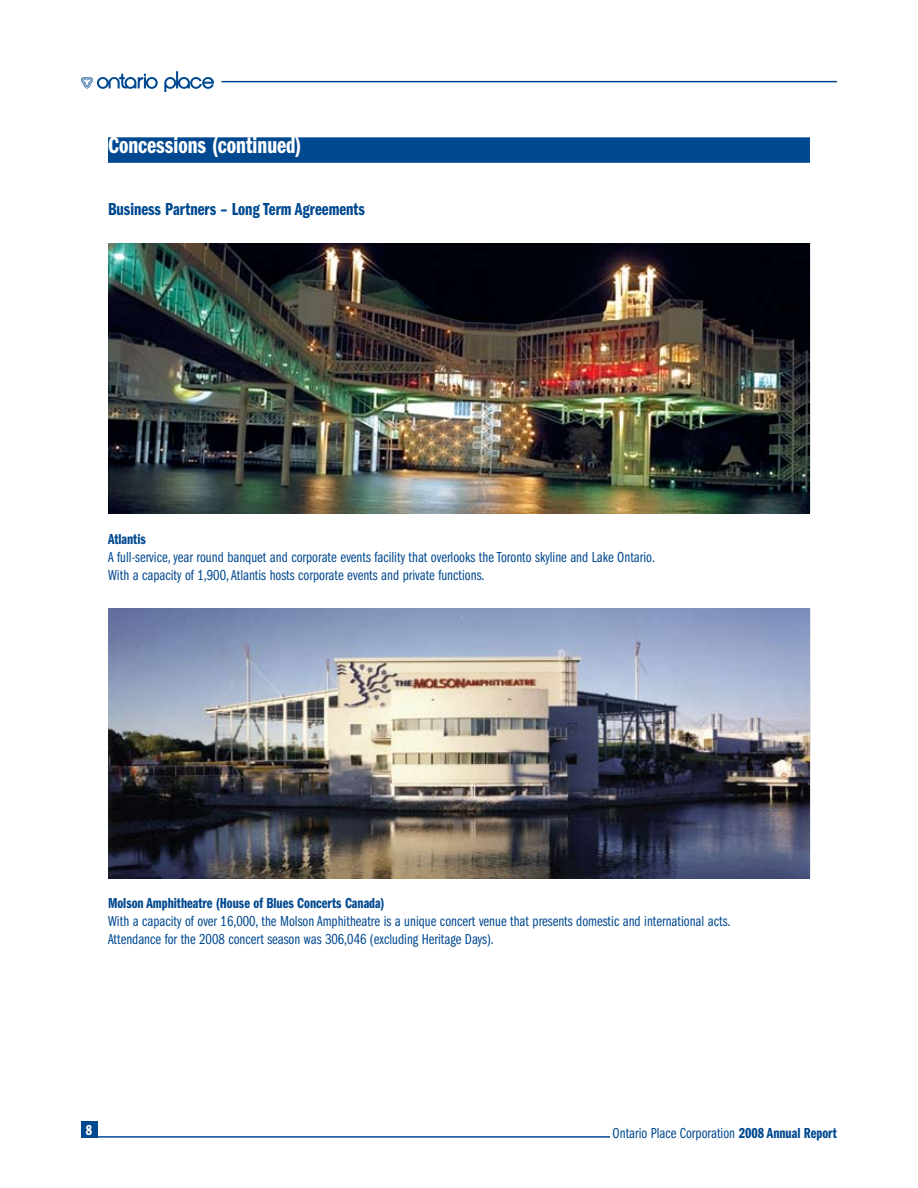
<style>
.page{position:relative;width:918px;height:1188px;background:#fff}
.page>*{position:absolute;margin:0;border:0;box-sizing:border-box;transform-origin:0 0}
.t1{font:24px "Franklin Gothic Demi Cmpr";color:#fff}
.t2{font:18px "Franklin Gothic Demi Cmpr";color:#004990}
.t3{font:15px/18px "Franklin Gothic Book Cmpr";color:#004990}
.t4{font:15px "Franklin Gothic Demi Cmpr";color:#004990}
.t5{font:15px "Franklin Gothic Demi Cmpr";color:#fff}
.s1{font-family:"Franklin Gothic Demi Cmpr"}
</style>
<div class="page">
<hr style="left:81px;top:1136px;width:529px;height:2px;background:#004990">
<hr style="left:222px;top:81px;width:615px;height:1px;background:#004990">
<div style="left:81px;top:1121px;width:16px;height:17px;background:#004990"></div>
<svg style="left:81px;top:71px;width:133px;height:21px"></svg>
<div style="left:108px;top:137px;width:702px;height:26px;background:#004990"></div>
<img style="left:108px;top:243px;width:702px;height:270px">
<img style="left:108px;top:608px;width:702px;height:270px">
<h1 class="t1" style="left:108px;top:132px;width:195px">Concessions (continued)</h1>
<p class="t2" style="left:108px;top:199px;width:258px">Business Partners – Long Term Agreements</p>
<p class="t4" style="left:108px;top:530px;width:39px">Atlantis</p>
<p class="t3" style="left:108px;top:548px;width:549px">A full-service, year round banquet and corporate events facility that overlooks the Toronto skyline and Lake Ontario.<br>With a capacity of 1,900, Atlantis hosts corporate events and private functions.</p>
<p class="t4" style="left:108px;top:895px;width:278px">Molson Amphitheatre (House of Blues Concerts Canada)</p>
<p class="t3" style="left:108px;top:912px;width:624px">With a capacity of over 16,000, the Molson Amphitheatre is a unique concert venue that presents domestic and international acts.<br>Attendance for the 2008 concert season was 306,046 (excluding Heritage Days).</p>
<p class="t5" style="left:86px;top:1121px;width:8px">8</p>
<p class="t3" style="left:613px;top:1124px;width:226px">Ontario Place Corporation <span class="s1">2008 Annual Report</span></p>
</div>
